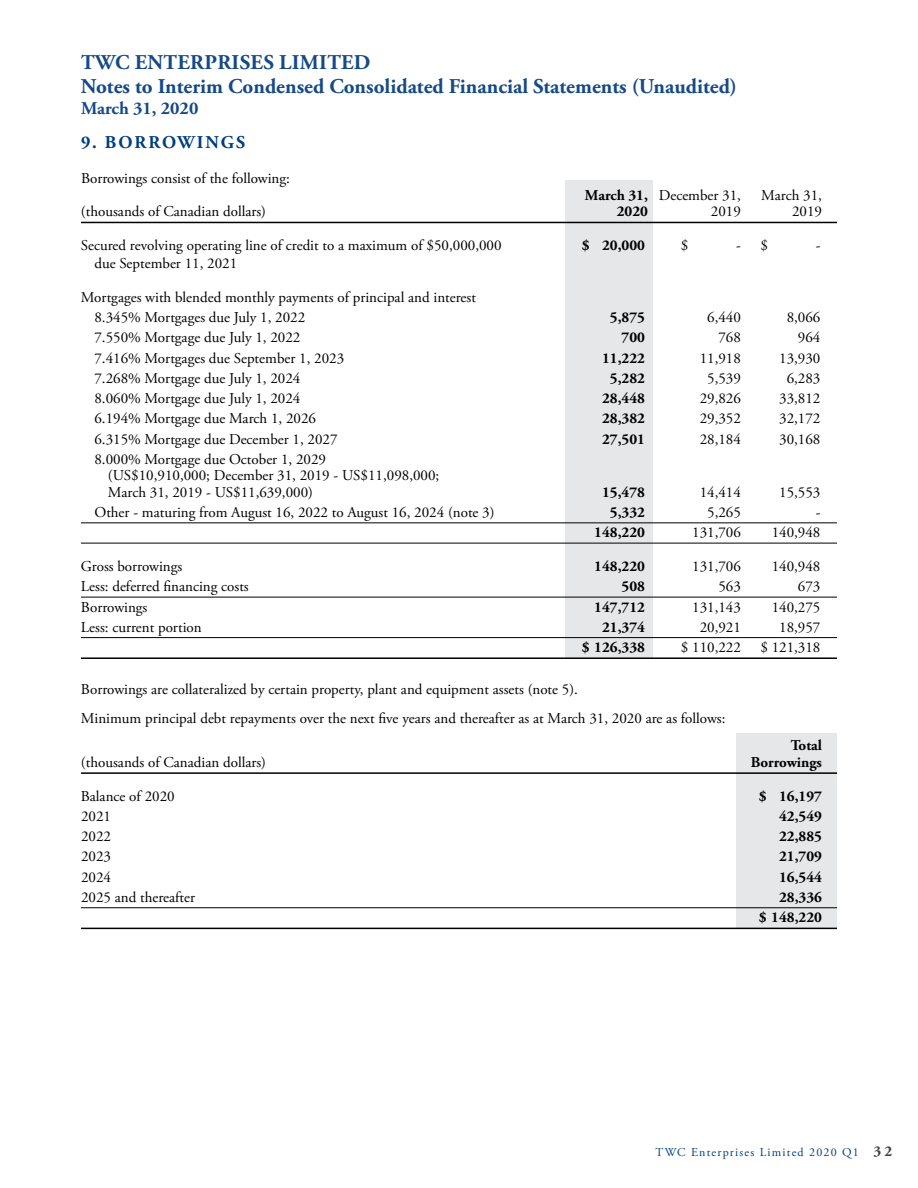
<style>
.page{position:relative;width:918px;height:1188px;background:#fff}
.page>*{position:absolute;margin:0;border:0;box-sizing:border-box;transform-origin:0 0}
.t1{font:700 21px/24px "Adobe Garamond Pro";color:#164987}
.t2{font:700 18px "Adobe Garamond Pro";color:#164987}
.t3{font:700 18px "Adobe Garamond Pro";letter-spacing:.115em;color:#003e7e}
.t4{font:15px/16.5px "Adobe Garamond Pro";color:#000}
.t5{font:700 15px/20.2px "Adobe Garamond Pro";color:#000;text-align:right}
.t6{font:12px "Adobe Garamond Pro";letter-spacing:.1em;color:#003e7e}
.s1{font-weight:700}
.s2{font-weight:700;font-size:15px;color:#414042}
</style>
<div class="page">
<div style="left:737px;top:733px;width:100px;height:196px;background:#e6e7e8"></div>
<div style="left:566px;top:180px;width:87px;height:478px;background:#e6e7e8"></div>
<hr style="left:81px;top:222px;width:756px;height:1px;background:#000">
<hr style="left:81px;top:522px;width:756px;height:1px;background:#000">
<hr style="left:81px;top:543px;width:756px;height:1px;background:#000">
<hr style="left:81px;top:597px;width:756px;height:1px;background:#000">
<hr style="left:81px;top:637px;width:756px;height:1px;background:#000">
<hr style="left:81px;top:657px;width:756px;height:2px;background:#000">
<hr style="left:81px;top:772px;width:756px;height:2px;background:#000">
<hr style="left:81px;top:907px;width:756px;height:1px;background:#000">
<hr style="left:81px;top:928px;width:756px;height:1px;background:#000">
<h1 class="t1" style="left:81px;top:51px;width:658px">TWC ENTERPRISES LIMITED<br>Notes to Interim Condensed Consolidated Financial Statements (Unaudited)</h1>
<p class="t2" style="left:81px;top:98px;width:119px">March 31, 2020</p>
<p class="t3" style="left:81px;top:132px;width:166px">9. BORROWINGS</p>
<p class="t4" style="left:81px;top:171px;width:210px">Borrowings consist of the following:</p>
<p class="t4" style="left:585px;top:187px;width:158px"><span class="s1">March 31,</span> December 31,</p>
<p class="t4" style="left:761px;top:187px;width:62px">March 31,</p>
<p class="t4" style="left:81px;top:204px;width:187px">(thousands of Canadian dollars)</p>
<p class="t5" style="left:617px;top:202px;width:33px">2020</p>
<p class="t4" style="left:711px;top:204px;width:31px">2019</p>
<p class="t4" style="left:792px;top:204px;width:31px">2019</p>
<p class="t4" style="left:81px;top:238px;width:422px">Secured revolving operating line of credit to a maximum of $50,000,000</p>
<p class="t5" style="left:582px;top:235px;width:65px">$ 20,000</p>
<p class="t4" style="left:681px;top:238px;width:9px">$</p>
<p class="t4" style="left:736px;top:238px;width:33px">- $</p>
<p class="t4" style="left:816px;top:238px;width:6px">-</p>
<p class="t4" style="left:94px;top:256px;width:144px">due September 11, 2021</p>
<p class="t4" style="left:94px;top:287px;width:383px;line-height:20.2px;text-indent:-14px">Mortgages with blended monthly payments of principal and interest<br>8.345% Mortgages due July 1, 2022</p>
<p class="t5" style="left:610px;top:307px;width:37px">5,875</p>
<p class="t4" style="left:707px;top:310px;width:35px">6,440</p>
<p class="t4" style="left:787px;top:310px;width:35px">8,066</p>
<p class="t4" style="left:94px;top:330px;width:207px">7.550% Mortgage due July 1, 2022</p>
<p class="t5" style="left:622px;top:328px;width:25px">700</p>
<p class="t4" style="left:718px;top:330px;width:24px">768</p>
<p class="t4" style="left:798px;top:330px;width:24px">964</p>
<p class="t4" style="left:94px;top:350px;width:251px">7.416% Mortgages due September 1, 2023</p>
<p class="t5" style="left:602px;top:348px;width:44px">11,222</p>
<p class="t4" style="left:700px;top:350px;width:43px">11,918</p>
<p class="t4" style="left:779px;top:350px;width:43px">13,930</p>
<p class="t4" style="left:94px;top:370px;width:207px">7.268% Mortgage due July 1, 2024</p>
<p class="t5" style="left:610px;top:368px;width:37px">5,282</p>
<p class="t4" style="left:707px;top:370px;width:35px">5,539</p>
<p class="t4" style="left:787px;top:370px;width:35px">6,283</p>
<p class="t4" style="left:94px;top:391px;width:207px">8.060% Mortgage due July 1, 2024</p>
<p class="t5" style="left:602px;top:388px;width:44px">28,448</p>
<p class="t4" style="left:700px;top:391px;width:43px">29,826</p>
<p class="t4" style="left:779px;top:391px;width:43px">33,812</p>
<p class="t4" style="left:94px;top:411px;width:223px">6.194% Mortgage due March 1, 2026</p>
<p class="t5" style="left:602px;top:409px;width:44px">28,382</p>
<p class="t4" style="left:700px;top:411px;width:43px">29,352</p>
<p class="t4" style="left:779px;top:411px;width:43px">32,172</p>
<p class="t4" style="left:94px;top:431px;width:245px">6.315% Mortgage due December 1, 2027</p>
<p class="t5" style="left:602px;top:429px;width:44px">27,501</p>
<p class="t4" style="left:700px;top:431px;width:43px">28,184</p>
<p class="t4" style="left:779px;top:431px;width:43px">30,168</p>
<p class="t4" style="left:108px;top:451px;width:333px;text-indent:-14px">8.000% Mortgage due October 1, 2029<br>(US$10,910,000; December 31, 2019 - US$11,098,000;<br>March 31, 2019 - US$11,639,000)</p>
<p class="t5" style="left:602px;top:482px;width:44px">15,478</p>
<p class="t4" style="left:700px;top:484px;width:43px">14,414</p>
<p class="t4" style="left:779px;top:484px;width:43px">15,553</p>
<p class="t4" style="left:94px;top:505px;width:402px">Other - maturing from August 16, 2022 to August 16, 2024 (note 3)</p>
<p class="t5" style="left:610px;top:502px;width:37px">5,332</p>
<p class="t4" style="left:707px;top:505px;width:35px">5,265</p>
<p class="t4" style="left:816px;top:505px;width:6px">-</p>
<p class="t5" style="left:594px;top:523px;width:52px">148,220</p>
<p class="t4" style="left:692px;top:525px;width:50px">131,706</p>
<p class="t4" style="left:772px;top:525px;width:50px">140,948</p>
<p class="t4" style="left:81px;top:559px;width:103px">Gross borrowings</p>
<p class="t5" style="left:594px;top:556px;width:52px">148,220</p>
<p class="t4" style="left:692px;top:559px;width:50px">131,706</p>
<p class="t4" style="left:772px;top:559px;width:50px">140,948</p>
<p class="t4" style="left:81px;top:579px;width:169px">Less: deferred financing costs</p>
<p class="t5" style="left:622px;top:577px;width:25px">508</p>
<p class="t4" style="left:718px;top:579px;width:24px">563</p>
<p class="t4" style="left:798px;top:579px;width:24px">673</p>
<p class="t4" style="left:81px;top:599px;width:68px">Borrowings</p>
<p class="t5" style="left:594px;top:597px;width:52px">147,712</p>
<p class="t4" style="left:692px;top:599px;width:50px">131,143</p>
<p class="t4" style="left:772px;top:599px;width:50px">140,275</p>
<p class="t4" style="left:81px;top:619px;width:122px">Less: current portion</p>
<p class="t5" style="left:602px;top:617px;width:44px">21,374</p>
<p class="t4" style="left:700px;top:619px;width:43px">20,921</p>
<p class="t4" style="left:779px;top:619px;width:43px">18,957</p>
<p class="t5" style="left:582px;top:637px;width:65px">$ 126,338</p>
<p class="t4" style="left:681px;top:640px;width:61px">$ 110,222</p>
<p class="t4" style="left:760px;top:640px;width:61px">$ 121,318</p>
<p class="t4" style="left:81px;top:676px;width:646px;line-height:28.8px">Borrowings are collateralized by certain property, plant and equipment assets (note 5).<br>Minimum principal debt repayments over the next five years and thereafter as at March 31, 2020 are as follows:</p>
<p class="t5" style="left:791px;top:736px;width:33px">Total</p>
<p class="t4" style="left:81px;top:755px;width:187px">(thousands of Canadian dollars)</p>
<p class="t5" style="left:751px;top:752px;width:73px">Borrowings</p>
<p class="t4" style="left:81px;top:788px;width:95px">Balance of 2020</p>
<p class="t5" style="left:759px;top:786px;width:65px">$ 16,197</p>
<p class="t4" style="left:81px;top:809px;width:31px">2021</p>
<p class="t5" style="left:779px;top:806px;width:44px">42,549</p>
<p class="t4" style="left:81px;top:829px;width:31px">2022</p>
<p class="t5" style="left:779px;top:827px;width:44px">22,885</p>
<p class="t4" style="left:81px;top:849px;width:31px">2023</p>
<p class="t5" style="left:779px;top:847px;width:44px">21,709</p>
<p class="t4" style="left:81px;top:869px;width:31px">2024</p>
<p class="t5" style="left:779px;top:867px;width:44px">16,544</p>
<p class="t4" style="left:81px;top:890px;width:116px">2025 and thereafter</p>
<p class="t5" style="left:759px;top:887px;width:65px">28,336<br>$ 148,220</p>
<p class="t6" style="left:656px;top:1145px;width:238px">TWC Enterprises Limited 2020 Q1 <span class="s2">32</span></p>
</div>
